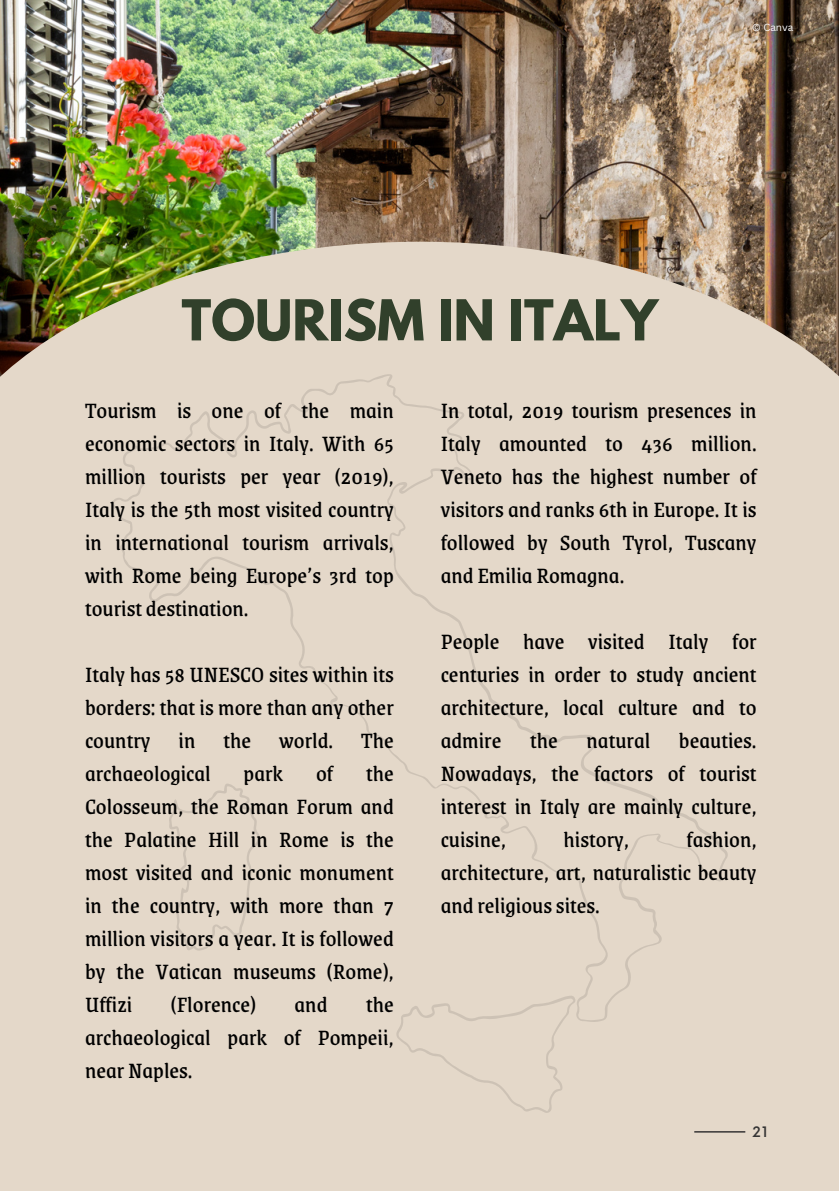
<style>
.page{position:relative;width:839px;height:1191px;background:#fff}
.page>*{position:absolute;margin:0;border:0;box-sizing:border-box;transform-origin:0 0}
.t1{font:700 50px "League Spartan";color:#31402b}
.t2{font:24px/33px "Grenze";color:#000;text-align:justify}
.t3{font:500 14px "Now";color:#363535}
.t4{font:10px "Canva Sans";color:#fff}
</style>
<div class="page">
<div style="left:0;top:0;width:838px;height:1191px;background:#e4d8c9"></div>
<img style="left:0;top:0;width:838px;height:242px">
<img style="left:0;top:242px;width:838px;height:135px">
<svg style="left:112px;top:374px;width:615px;height:648px"></svg>
<svg style="left:396px;top:996px;width:179px;height:117px"></svg>
<svg style="left:169px;top:783px;width:91px;height:168px"></svg>
<hr style="left:694px;top:1131px;width:51px;height:2px;background:#363535">
<p class="t4" style="left:752px;top:20px;width:43px">© Canva</p>
<p class="t1" style="left:181px;top:295px;width:478px">TOURISM IN ITALY</p>
<p class="t2" style="left:85px;top:393px;width:310px">Tourism is one of the main economic sectors in Italy. With 65 million tourists per year (2019), Italy is the 5th most visited country in international tourism arrivals, with Rome being Europe’s 3rd top tourist destination.</p>
<p class="t2" style="left:85px;top:657px;width:310px">Italy has 58 UNESCO sites within its borders: that is more than any other country in the world. The archaeological</p>
<p class="t2" style="left:85px;top:756px;width:310px;text-indent:281px">the Colosseum, the Roman Forum and the Palatine Hill in Rome is the most visited and iconic monument in the country, with more than 7 million visitors a year. It is followed by the Vatican museums (Rome), Uffizi</p>
<p class="t2" style="left:244px;top:756px;width:41px">park</p>
<p class="t2" style="left:316px;top:756px;width:19px">of</p>
<p class="t2" style="left:171px;top:987px;width:87px">(Florence)</p>
<p class="t2" style="left:294px;top:987px;width:34px">and</p>
<p class="t2" style="left:85px;top:987px;width:310px;text-indent:281px">the archaeological park of Pompeii, near Naples.</p>
<p class="t2" style="left:440px;top:393px;width:317px">In total, 2019 tourism presences in Italy amounted to 436 million.<br>Veneto has the highest number of visitors and ranks 6th in Europe. It is followed by South Tyrol, Tuscany and Emilia Romagna.</p>
<p class="t2" style="left:440px;top:624px;width:317px">People have visited Italy for centuries in order to study ancient architecture, local culture and to admire the natural beauties.<br>Nowadays, the factors of tourist interest in Italy are mainly culture, cuisine,</p>
<p class="t2" style="left:440px;top:822px;width:317px;text-indent:246px">fashion, architecture, art, naturalistic beauty and religious sites.</p>
<p class="t2" style="left:563px;top:822px;width:67px">history,</p>
<p class="t3" style="left:752px;top:1124px;width:17px">21</p>
</div>
